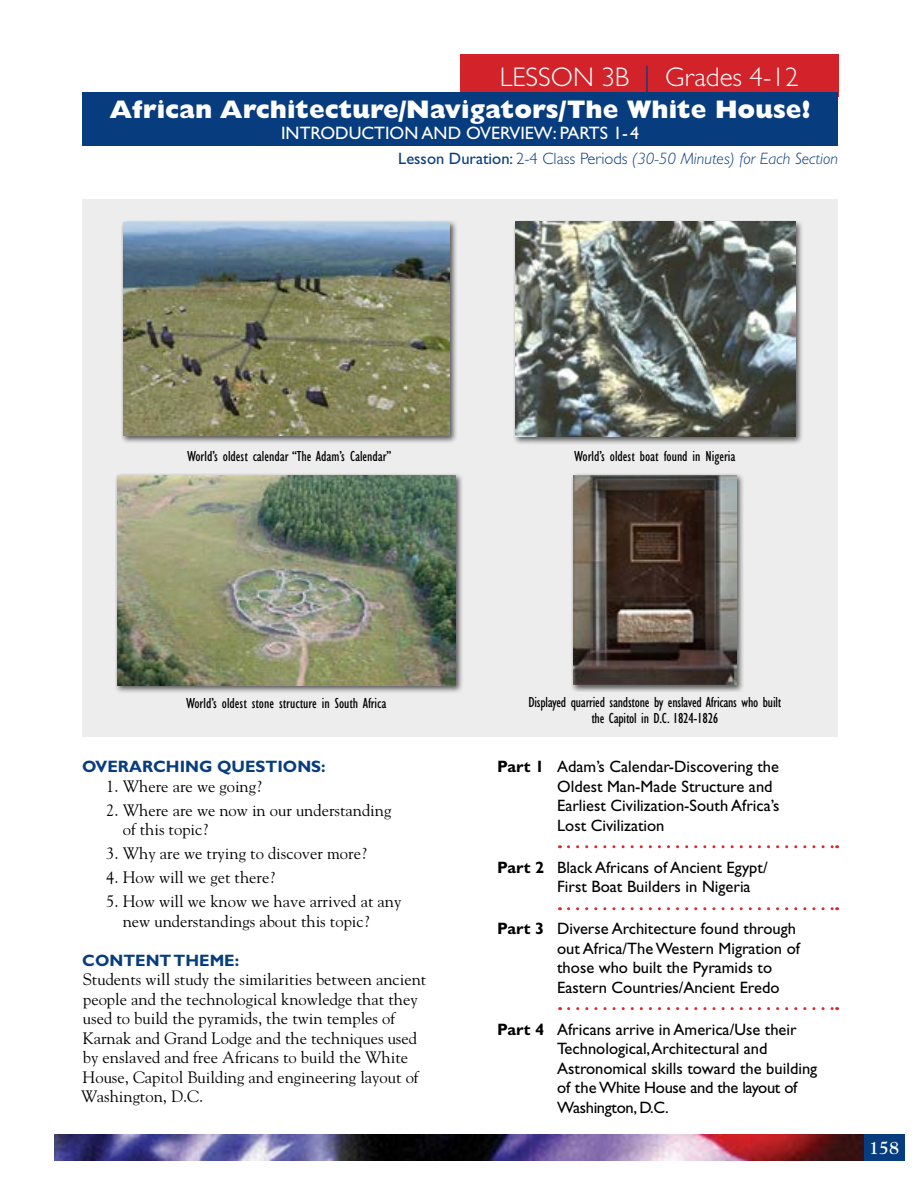
<style>
.page{position:relative;width:918px;height:1188px;background:#fff}
.page>*{position:absolute;margin:0;border:0;box-sizing:border-box;transform-origin:0 0}
.t1{font:300 27px "Gill Sans";color:#fff}
.t2{font:800 25.5px "Gill Sans";color:#fff}
.t3{font:18px "Gill Sans";color:#fff}
.t4{font:700 18px "Goudy";color:#fff}
.t5{font:16.5px/19.5px "Goudy";color:#000}
.t6{font:16.5px/19.5px "Gill Sans";color:#000}
.t7{font:italic 300 16.5px "Gill Sans";color:#073d7f}
.t8{font:700 16.5px "Gill Sans";color:#073d7f}
.t9{font:condensed 15px/16.5px "Gill Sans";color:#000;text-align:center}
.s1{color:#073d7f}
.s2{font-weight:400;font-style:normal}
.s3{font-style:normal}
.s4{font-weight:700}
</style>
<div class="page">
<div style="left:460px;top:55px;width:378px;height:42px;background:#d2232a"></div>
<div style="left:82px;top:92px;width:756px;height:54px;background:#073d7f"></div>
<div style="left:82px;top:199px;width:756px;height:538px;background:#ededee"></div>
<div style="left:115px;top:473px;width:349px;height:221px;background:#000;opacity:.65"></div>
<img style="left:117px;top:475px;width:339px;height:210px">
<div style="left:513px;top:220px;width:291px;height:225px;background:#000;opacity:.65"></div>
<img style="left:515px;top:222px;width:280px;height:215px">
<img style="left:54px;top:1134px;width:810px;height:27px">
<div style="left:864px;top:1134px;width:40px;height:27px;background:#073d7f"></div>
<div style="left:121px;top:220px;width:337px;height:223px;background:#000;opacity:.65"></div>
<img style="left:123px;top:222px;width:327px;height:213px">
<svg style="left:568px;top:845px;width:270px;height:3px"></svg>
<svg style="left:568px;top:907px;width:270px;height:3px"></svg>
<svg style="left:569px;top:1007px;width:269px;height:3px"></svg>
<div style="left:571px;top:473px;width:174px;height:219px;background:#000;opacity:.65"></div>
<img style="left:573px;top:475px;width:164px;height:209px">
<h1 class="t1" style="left:500px;top:62px;width:300px">LESSON 3B <span class="s1">|</span> Grades 4-12</h1>
<h2 class="t2" style="left:109px;top:95px;width:703px">African Architecture/Navigators/The White House!</h2>
<p class="t3" style="left:281px;top:123px;width:359px">INTRODUCTION AND OVERVIEW: PARTS 1- 4</p>
<p class="t7" style="left:398px;top:150px;width:441px"><span class="s2">Lesson Duration:</span> <span class="s3">2-4 Class Periods</span> (30-50 Minutes) for Each Section</p>
<p class="t9" style="left:187px;top:448px;width:206px">World’s oldest calendar “The Adam’s Calendar”</p>
<p class="t9" style="left:574px;top:448px;width:163px">World’s oldest boat found in Nigeria</p>
<p class="t9" style="left:186px;top:696px;width:202px">World’s oldest stone structure in South Africa</p>
<p class="t9" style="left:528px;top:694px;width:254px">Displayed quarried sandstone by enslaved Africans who built the Capitol in D.C. 1824-1826</p>
<p class="t8" style="left:82px;top:757px;width:245px">OVERARCHING QUESTIONS:</p>
<p class="t5" style="left:106px;top:776px;width:157px">1. Where are we going?</p>
<p class="t5" style="left:123px;top:800px;width:270px;text-indent:-16px">2. Where are we now in our understanding of this topic?</p>
<p class="t5" style="left:106px;top:843px;width:262px">3. Why are we trying to discover more?</p>
<p class="t5" style="left:106px;top:867px;width:170px">4. How will we get there?</p>
<p class="t5" style="left:123px;top:891px;width:280px;text-indent:-16px">5. How will we know we have arrived at any new understandings about this topic?</p>
<p class="t8" style="left:82px;top:950px;width:158px">CONTENT THEME:</p>
<p class="t5" style="left:81px;top:969px;width:347px">Students will study the similarities between ancient people and the technological knowledge that they used to build the pyramids, the twin temples of Karnak and Grand Lodge and the techniques used by enslaved and free Africans to build the White House, Capitol Building and engineering layout of Washington, D.C.</p>
<p class="t6" style="left:557px;top:757px;width:224px;text-indent:-60px"><span class="s4">Part 1</span> Adam’s Calendar-Discovering the<br>Oldest Man-Made Structure and<br>Earliest Civilization-South Africa’s<br>Lost Civilization</p>
<p class="t6" style="left:557px;top:858px;width:212px;text-indent:-60px"><span class="s4">Part 2</span> Black Africans of Ancient Egypt/<br>First Boat Builders in Nigeria</p>
<p class="t6" style="left:557px;top:919px;width:244px;text-indent:-60px"><span class="s4">Part 3</span> Diverse Architecture found through out Africa/The Western Migration of those who built the Pyramids to Eastern Countries/Ancient Eredo</p>
<p class="t6" style="left:557px;top:1020px;width:262px;text-indent:-60px"><span class="s4">Part 4</span> Africans arrive in America/Use their Technological, Architectural and Astronomical skills toward the building of the White House and the layout of Washington, D.C.</p>
<p class="t4" style="left:869px;top:1137px;width:32px">158</p>
</div>
